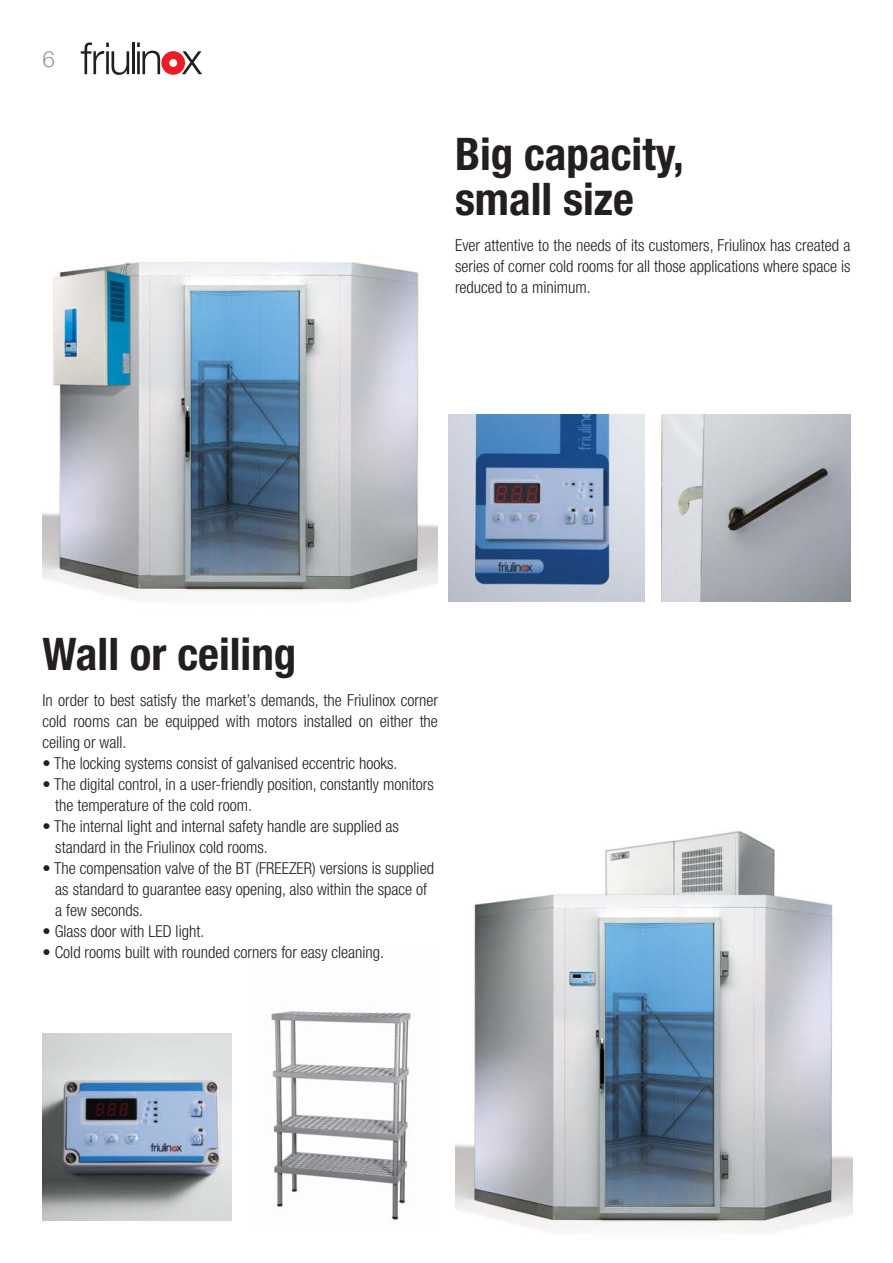
<style>
.page{position:relative;width:893px;height:1263px;background:#fff}
.page>*{position:absolute;margin:0;border:0;box-sizing:border-box;transform-origin:0 0}
.t1{font:700 condensed 45px/45px "Helvetica Neue";color:#231f20}
.t2{font:300 22.5px "Helvetica Neue";color:#939598}
.t3{font:300 condensed 16.5px/21px "Helvetica Neue";color:#231f20}
</style>
<div class="page">
<svg style="left:81px;top:43px;width:48px;height:32px"></svg>
<hr style="left:132px;top:43px;width:2px;height:31px;background:#231f20">
<svg style="left:137px;top:43px;width:65px;height:32px"></svg>
<img style="left:271px;top:1011px;width:140px;height:209px">
<img style="left:43px;top:1033px;width:189px;height:187px">
<img style="left:661px;top:415px;width:189px;height:187px">
<img style="left:43px;top:262px;width:395px;height:339px">
<img style="left:455px;top:831px;width:398px;height:400px">
<img style="left:449px;top:415px;width:195px;height:187px">
<h2 class="t2" style="left:43px;top:46px;width:14px">6</h2>
<h1 class="t1" style="left:455px;top:135px;width:231px">Big capacity, small size</h1>
<p class="t3" style="left:455px;top:236px;width:397px;text-align:justify">Ever attentive to the needs of its customers, Friulinox has created a series of corner cold rooms for all those applications where space is reduced to a minimum.</p>
<h1 class="t1" style="left:43px;top:636px;width:255px">Wall or ceiling</h1>
<p class="t3" style="left:43px;top:691px;width:397px;text-align:justify">In order to best satisfy the market’s demands, the Friulinox corner cold rooms can be equipped with motors installed on either the ceiling or wall.</p>
<p class="t3" style="left:43px;top:754px;width:357px">• The locking systems consist of galvanised eccentric hooks.</p>
<p class="t3" style="left:55px;top:775px;width:380px;text-indent:-13px">• The digital control, in a user-friendly position, constantly monitors the temperature of the cold room.</p>
<p class="t3" style="left:55px;top:817px;width:345px;text-indent:-13px">• The internal light and internal safety handle are supplied as standard in the Friulinox cold rooms.</p>
<p class="t3" style="left:55px;top:859px;width:380px;text-indent:-13px">• The compensation valve of the BT (FREEZER) versions is supplied as standard to guarantee easy opening, also within the space of a few seconds.</p>
<p class="t3" style="left:43px;top:922px;width:163px">• Glass door with LED light.</p>
<p class="t3" style="left:43px;top:943px;width:343px">• Cold rooms built with rounded corners for easy cleaning.</p>
</div>
